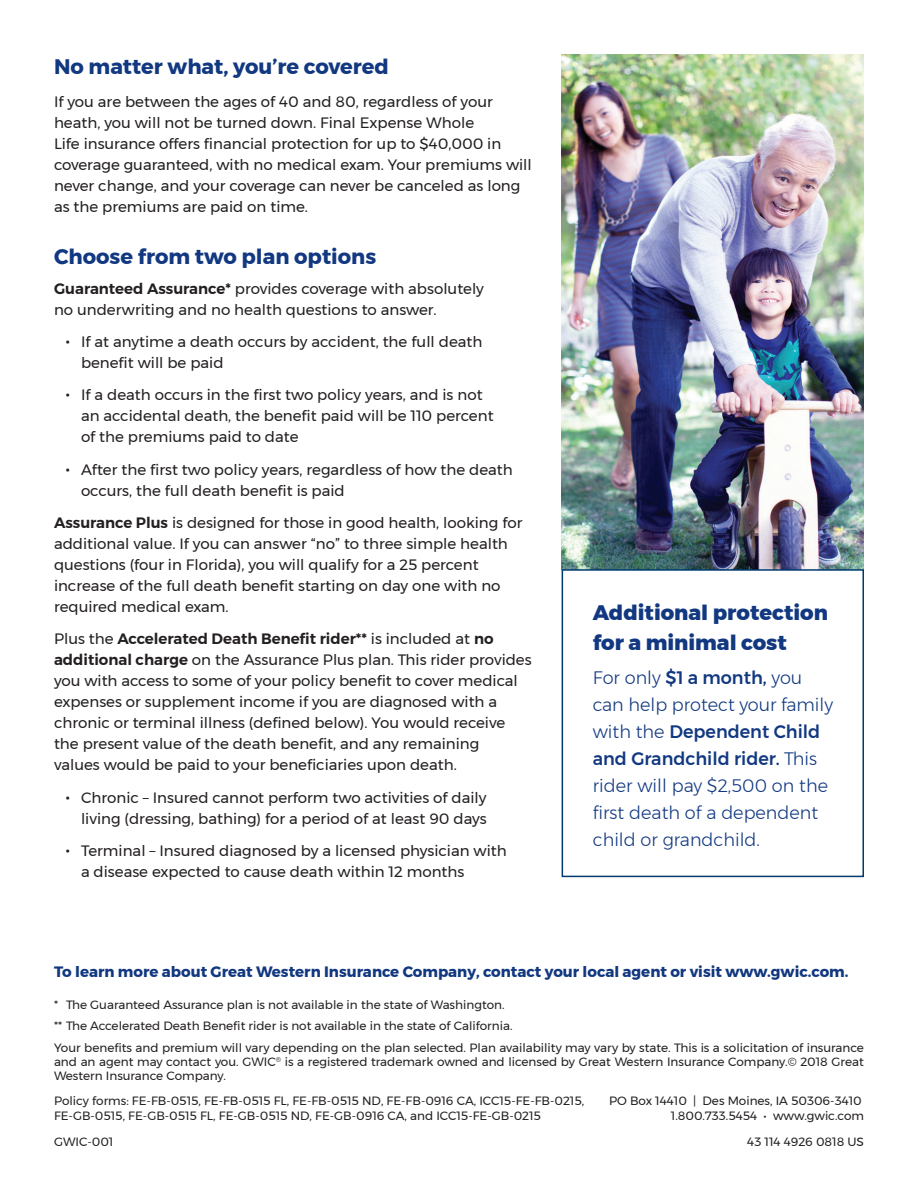
<style>
.page{position:relative;width:918px;height:1188px;background:#fff}
.page>*{position:absolute;margin:0;border:0;box-sizing:border-box;transform-origin:0 0}
.t1{font:700 21px "Montserrat";color:#113880}
.t2{font:800 21px/30px "Montserrat";color:#113880}
.t3{font:300 18px/27px "Montserrat";color:#113880}
.t4{font:15px/21px "Montserrat";color:#231f20}
.t5{font:700 15px "Montserrat";color:#113880}
.t6{font:12px/14.4px "Montserrat";color:#231f20;text-align:justify}
.s1{font-weight:600}
.s2{font-size:18px}
.s3{font-weight:500}
</style>
<div class="page">
<img style="left:562px;top:54px;width:302px;height:515px">
<div style="left:562px;top:569px;width:302px;height:308px;border:2px solid #003b70"></div>
<p class="t1" style="left:54px;top:50px;width:336px">No matter what, you’re covered</p>
<p class="t4" style="left:54px;top:91px;width:479px">If you are between the ages of 40 and 80, regardless of your heath, you will not be turned down. Final Expense Whole<br>Life insurance offers financial protection for up to $40,000 in coverage guaranteed, with no medical exam. Your premiums will never change, and your coverage can never be canceled as long as the premiums are paid on time.</p>
<p class="t1" style="left:54px;top:240px;width:324px">Choose from two plan options</p>
<p class="t4" style="left:54px;top:278px;width:432px"><span class="s1">Guaranteed Assurance*</span> provides coverage with absolutely no underwriting and no health questions to answer.</p>
<p class="t4" style="left:81px;top:331px;width:403px;text-indent:-16px"><span class="s2">•</span> If at anytime a death occurs by accident, the full death benefit will be paid</p>
<p class="t4" style="left:81px;top:384px;width:414px;text-indent:-16px"><span class="s2">•</span> If a death occurs in the first two policy years, and is not an accidental death, the benefit paid will be 110 percent of the premiums paid to date</p>
<p class="t4" style="left:81px;top:459px;width:433px;text-indent:-16px"><span class="s2">•</span> After the first two policy years, regardless of how the death occurs, the full death benefit is paid</p>
<p class="t4" style="left:54px;top:512px;width:470px"><span class="s1">Assurance Plus</span> is designed for those in good health, looking for additional value. If you can answer “no” to three simple health questions (four in Florida), you will qualify for a 25 percent increase of the full death benefit starting on day one with no required medical exam.</p>
<p class="t4" style="left:54px;top:628px;width:479px">Plus the <span class="s1">Accelerated Death Benefit rider**</span> is included at <span class="s1">no additional charge</span> on the Assurance Plus plan. This rider provides you with access to some of your policy benefit to cover medical expenses or supplement income if you are diagnosed with a chronic or terminal illness (defined below). You would receive the present value of the death benefit, and any remaining<br>values would be paid to your beneficiaries upon death.</p>
<p class="t4" style="left:65px;top:787px;width:423px;text-align:right"><span class="s2">•</span> Chronic – Insured cannot perform two activities of daily living (dressing, bathing) for a period of at least 90 days</p>
<p class="t4" style="left:81px;top:840px;width:427px;text-indent:-16px"><span class="s2">•</span> Terminal – Insured diagnosed by a licensed physician with a disease expected to cause death within 12 months</p>
<p class="t2" style="left:593px;top:598px;width:237px">Additional protection for a minimal cost</p>
<p class="t3" style="left:593px;top:664px;width:242px">For only <span class="s3">$1 a month,</span> you can help protect your family with the <span class="s3">Dependent Child and Grandchild rider.</span> This rider will pay $2,500 on the first death of a dependent child or grandchild.</p>
<p class="t5" style="left:54px;top:960px;width:796px">To learn more about Great Western Insurance Company, contact your local agent or visit www.gwic.com.</p>
<p class="t6" style="left:54px;top:998px;width:452px">* The Guaranteed Assurance plan is not available in the state of Washington.</p>
<p class="t6" style="left:54px;top:1019px;width:460px">** The Accelerated Death Benefit rider is not available in the state of California.</p>
<p class="t6" style="left:54px;top:1040px;width:811px">Your benefits and premium will vary depending on the plan selected. Plan availability may vary by state. This is a solicitation of insurance and an agent may contact you. GWIC<sup>®</sup> is a registered trademark owned and licensed by Great Western Insurance Company.© 2018 Great Western Insurance Company.</p>
<p class="t6" style="left:609px;top:1094px;width:254px">PO Box 14410 | Des Moines, IA 50306-3410</p>
<p class="t6" style="left:671px;top:1109px;width:195px">1.800.733.5454 • www.gwic.com</p>
<p class="t6" style="left:54px;top:1134px;width:61px">GWIC-001</p>
<p class="t6" style="left:747px;top:1134px;width:118px">43 114 4926 0818 US</p>
<p class="t6" style="left:54px;top:1094px;width:532px;line-height:15px">Policy forms: FE-FB-0515, FE-FB-0515 FL, FE-FB-0515 ND, FE-FB-0916 CA, ICC15-FE-FB-0215,<br>FE-GB-0515, FE-GB-0515 FL, FE-GB-0515 ND, FE-GB-0916 CA, and ICC15-FE-GB-0215</p>
</div>
